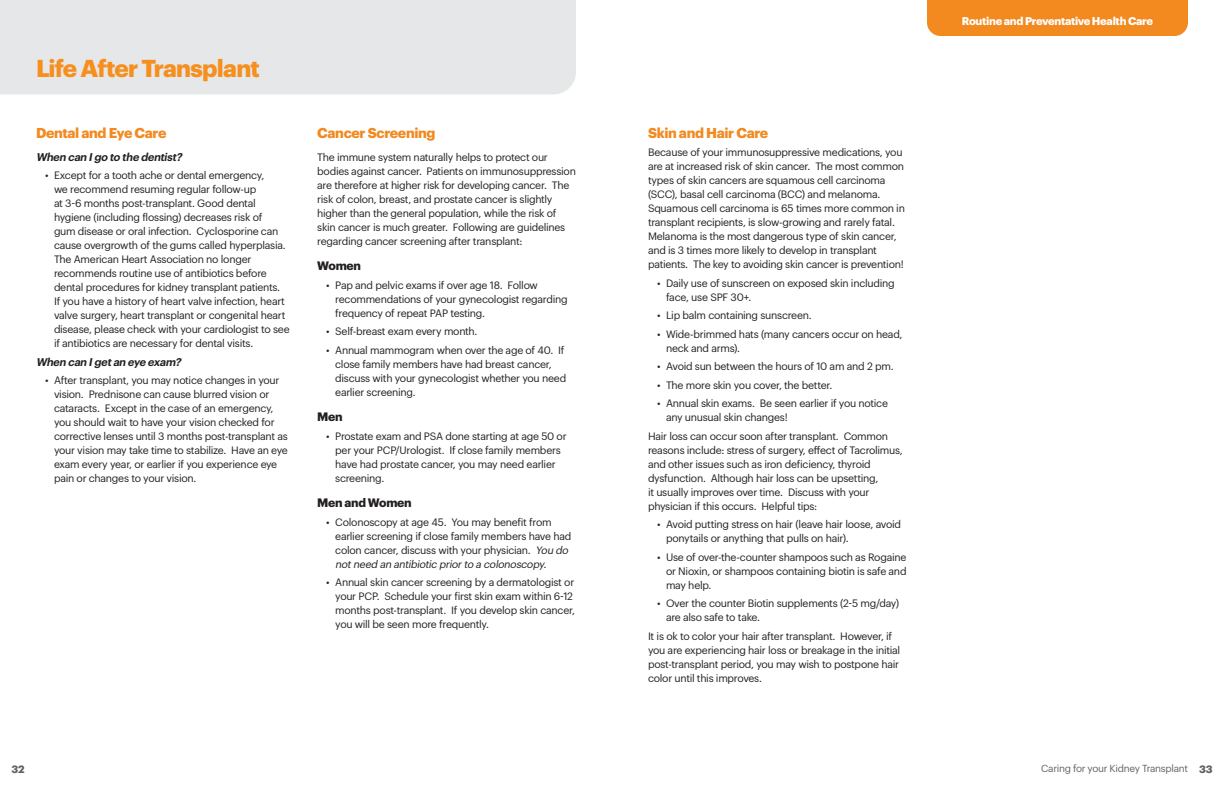
<style>
.page{position:relative;width:1224px;height:792px;background:#fff}
.page>*{position:absolute;margin:0;border:0;box-sizing:border-box;transform-origin:0 0}
.t1{font:700 24px "Graphik";letter-spacing:-.035em;color:#f68f1e}
.sub_headline{font:700 14px "Graphik";letter-spacing:-.025em;color:#f28a20}
.bold{font:700 12px "Graphik";letter-spacing:-.025em;color:#231f20}
.t2{font:italic 600 11px "Graphik";color:#231f20}
.t3{font:700 11px "Graphik";letter-spacing:-.025em;color:#fff}
.t4{font:10.5px/14px "Graphik";letter-spacing:-.025em;color:#231f20}
.t5{font:700 10.5px "Graphik";color:#636366}
.t6{font:10px "Graphik";letter-spacing:-.03em;color:#636366}
.s1{font-style:italic}
.s2{font-weight:700;font-size:10.5px}
</style>
<div class="page">
<div style="left:927px;top:0;width:261px;height:36px;background:#f28a20"></div>
<div style="left:0;top:0;width:576px;height:94px;background:#e6e7e9"></div>
<p class="t1" style="left:36px;top:50px;width:225px">Life After Transplant</p>
<p class="sub_headline" style="left:36px;top:122px;width:132px">Dental and Eye Care</p>
<p class="t2" style="left:36px;top:148px;width:150px">When can Igo to the dentist?</p>
<p class="t4" style="left:54px;top:167px;width:237px;text-indent:-9px">• Except for a tooth ache or dental emergency,<br>we recommend resuming regular follow-up<br>at 3-6 months post-transplant. Good dental hygiene (including flossing) decreases risk of<br>gum disease or oral infection. Cyclosporine can cause overgrowth of the gums called hyperplasia.<br>The American Heart Association no longer recommends routine use of antibiotics before dental procedures for kidney transplant patients.<br>If you have a history of heart valve infection, heart valve surgery, heart transplant or congenital heart disease, please check with your cardiologist to see if antibiotics are necessary for dental visits.</p>
<p class="t2" style="left:36px;top:353px;width:149px">When can Igetan eye exam?</p>
<p class="t4" style="left:54px;top:372px;width:235px;text-indent:-9px">• After transplant, you may notice changes in your vision. Prednisone can cause blurred vision or cataracts. Except in the case of an emergency, you should wait to have your vision checked for corrective lenses until 3 months post-transplant as your vision may take time to stabilize. Have an eye exam every year, or earlier if you experience eye pain or changes to your vision.</p>
<p class="sub_headline" style="left:317px;top:122px;width:120px">Cancer Screening</p>
<p class="t4" style="left:317px;top:149px;width:260px">The immune system naturally helps to protect our bodies against cancer. Patients on immunosuppression are therefore at higher risk for developing cancer. The risk of colon, breast, and prostate cancer is slightly higher than the general population, while the risk of skin cancer is much greater. Following are guidelines regarding cancer screening after transplant:</p>
<p class="bold" style="left:317px;top:256px;width:45px">Women</p>
<p class="t4" style="left:335px;top:277px;width:234px;text-indent:-9px">• Pap and pelvic exams if over age 18. Follow recommendations of your gynecologist regarding frequency of repeat PAP testing.</p>
<p class="t4" style="left:326px;top:323px;width:153px">• Self-breast exam every month.</p>
<p class="t4" style="left:335px;top:342px;width:233px;text-indent:-9px">• Annual mammogram when over the age of 40. If close family members have had breast cancer, discuss with your gynecologist whether you need earlier screening.</p>
<p class="bold" style="left:317px;top:407px;width:27px">Men</p>
<p class="t4" style="left:335px;top:428px;width:233px;text-indent:-9px">• Prostate exam and PSA done starting at age 50 or per your PCP/Urologist. If close family members have had prostate cancer, you may need earlier screening.</p>
<p class="bold" style="left:317px;top:493px;width:96px">Men and Women</p>
<p class="t4" style="left:335px;top:514px;width:238px;text-indent:-9px">• Colonoscopy at age 45. You may benefit from earlier screening if close family members have had colon cancer, discuss with your physician. <span class="s1">You do notneed an antibiotic priorto a colonoscopy.</span></p>
<p class="t4" style="left:335px;top:574px;width:241px;text-indent:-9px">• Annual skin cancer screening by a dermatologist or your PCP. Schedule your first skin exam within 6-12 months post-transplant. If you develop skin cancer, you will be seen more frequently.</p>
<p class="sub_headline" style="left:648px;top:122px;width:122px">Skin and Hair Care</p>
<p class="t4" style="left:648px;top:144px;width:258px">Because of your immunosuppressive medications, you are at increased risk of skin cancer. The most common types of skin cancers are squamous cell carcinoma (SCC), basal cell carcinoma (BCC) and melanoma.<br>Squamous cell carcinoma is 65 times more common in transplant recipients, is slow-growing and rarely fatal.<br>Melanoma is the most dangerous type of skin cancer, and is 3 times more likely to develop in transplant patients. The key to avoiding skin cancer is prevention!</p>
<p class="t4" style="left:666px;top:275px;width:230px;text-indent:-9px">• Daily use of sunscreen on exposed skin including face, use SPF 30+.</p>
<p class="t4" style="left:657px;top:307px;width:156px">• Lip balm containing sunscreen.</p>
<p class="t4" style="left:666px;top:326px;width:238px;text-indent:-9px">• Wide-brimmed hats (many cancers occur on head, neck and arms).</p>
<p class="t4" style="left:657px;top:358px;width:238px">• Avoid sun between the hours of 10 am and 2 pm.</p>
<p class="t4" style="left:657px;top:377px;width:177px">• The more skin you cover, the better.</p>
<p class="t4" style="left:666px;top:395px;width:224px;text-indent:-9px">• Annual skin exams. Be seen earlier if you notice any unusual skin changes!</p>
<p class="t4" style="left:648px;top:428px;width:256px">Hair loss can occur soon after transplant. Common reasons include: stress of surgery, effect of Tacrolimus, and other issues such as iron deficiency, thyroid dysfunction. Although hair loss can be upsetting,<br>it usually improves over time. Discuss with your physician if this occurs. Helpful tips:</p>
<p class="t4" style="left:666px;top:516px;width:237px;text-indent:-9px">• Avoid putting stress on hair (leave hair loose, avoid ponytails or anything that pulls on hair).</p>
<p class="t4" style="left:666px;top:549px;width:242px;text-align:justify;text-indent:-9px">• Use of over-the-counter shampoos such as Rogaine or Nioxin, or shampoos containing biotin is safe and may help.</p>
<p class="t4" style="left:666px;top:595px;width:235px;text-indent:-9px">• Over the counter Biotin supplements (2-5 mg/day) are also safe to take.</p>
<p class="t4" style="left:648px;top:628px;width:254px">It is ok to color your hair after transplant. However, if you are experiencing hair loss or breakage in the initial post-transplant period, you may wish to postpone hair color until this improves.</p>
<p class="t3" style="left:962px;top:12px;width:193px">Routine and Preventative Health Care</p>
<p class="t5" style="left:11px;top:761px;width:15px">32</p>
<p class="t6" style="left:1041px;top:761px;width:173px">Caring for your Kidney Transplant <span class="s2">33</span></p>
</div>
